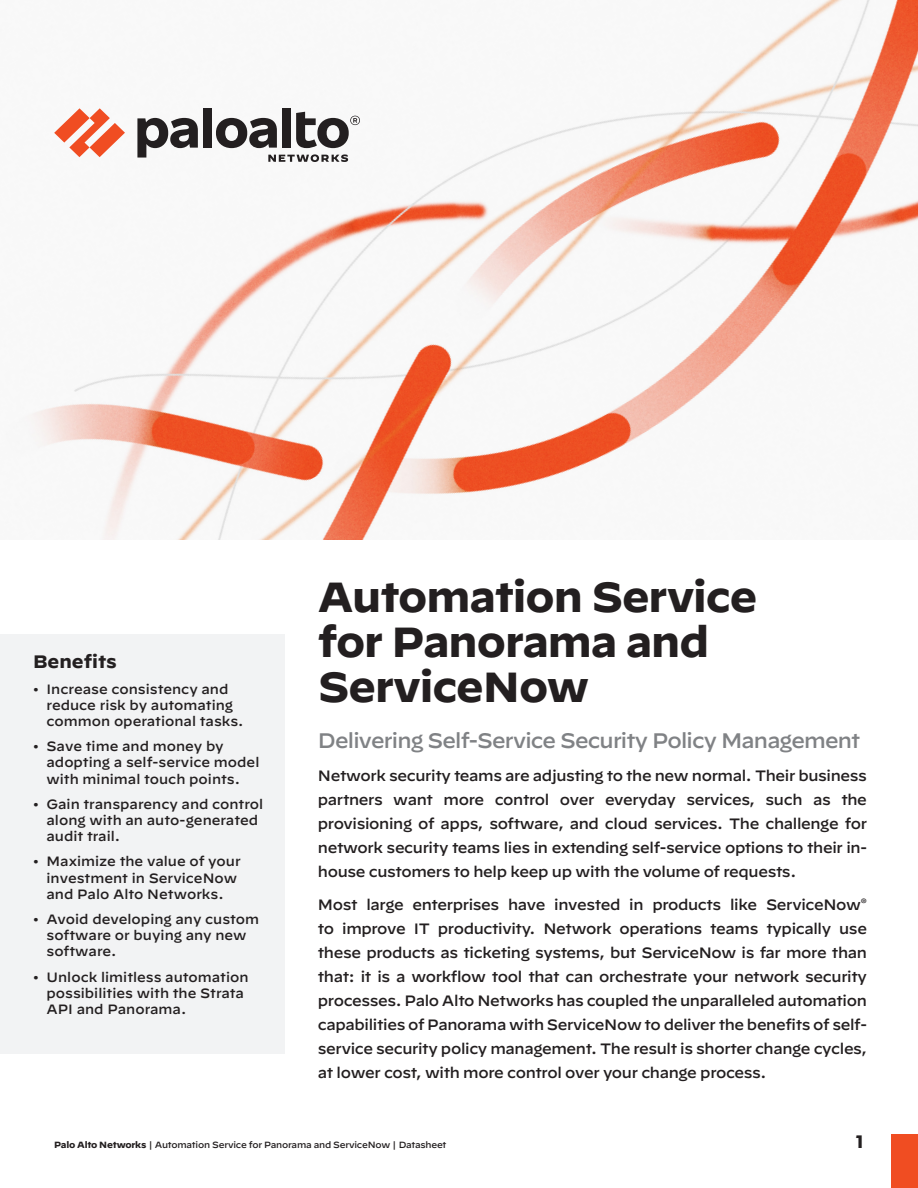
<style>
.page{position:relative;width:918px;height:1188px;background:#fff}
.page>*{position:absolute;margin:0;border:0;box-sizing:border-box;transform-origin:0 0}
.title-page-title{font:700 42px/45px "Decimal";letter-spacing:-.025em;color:#231f20}
.title-page-subtitle{font:500 21px "Decimal";letter-spacing:-.04em;color:#808285}
.title-page-sidebar-h{font:700 18px "Decimal";color:#231f20}
.title-page-intro-tex{font:500 15px/24px "Decimal";letter-spacing:-.025em;color:#231f20;text-align:justify}
.title-page-sidebar-b{font:500 13.5px/16.2px "Decimal";color:#231f20}
.t1{font:500 9px "Decimal";letter-spacing:-.025em;color:#231f20}
.s1{font-weight:700}
</style>
<div class="page">
<div style="left:891px;top:1134px;width:27px;height:54px;background:#f04d22"></div>
<img style="left:27px;top:0;width:891px;height:540px">
<svg style="left:54px;top:108px;width:71px;height:49px"></svg>
<div style="left:203px;top:108px;width:9px;height:40px;background:#231f20"></div>
<svg style="left:137px;top:118px;width:61px;height:40px"></svg>
<div style="left:282px;top:108px;width:9px;height:40px;background:#231f20"></div>
<svg style="left:296px;top:112px;width:64px;height:36px"></svg>
<svg style="left:216px;top:118px;width:61px;height:30px"></svg>
<svg style="left:268px;top:154px;width:80px;height:8px"></svg>
<div style="left:0;top:634px;width:285px;height:420px;background:#f2f3f4"></div>
<p class="title-page-sidebar-h" style="left:33px;top:652px;width:85px">Benefits</p>
<p class="title-page-sidebar-b" style="left:46px;top:679px;width:199px;text-indent:-14px">• Increase consistency and reduce risk by automating common operational tasks.</p>
<p class="title-page-sidebar-b" style="left:46px;top:736px;width:214px;text-indent:-14px">• Save time and money by adopting a self-service model with minimal touch points.</p>
<p class="title-page-sidebar-b" style="left:46px;top:794px;width:218px;text-indent:-14px">• Gain transparency and control along with an auto-generated audit trail.</p>
<p class="title-page-sidebar-b" style="left:46px;top:852px;width:196px;text-indent:-14px">• Maximize the value of your investment in ServiceNow and Palo Alto Networks.</p>
<p class="title-page-sidebar-b" style="left:46px;top:909px;width:214px;text-indent:-14px">• Avoid developing any custom software or buying any new software.</p>
<p class="title-page-sidebar-b" style="left:46px;top:967px;width:204px;text-indent:-14px">• Unlock limitless automation possibilities with the Strata<br>API and Panorama.</p>
<p class="title-page-title" style="left:318px;top:575px;width:441px">Automation Service for Panorama and<br>ServiceNow</p>
<p class="title-page-subtitle" style="left:318px;top:720px;width:544px">Delivering Self-Service Security Policy Management</p>
<p class="title-page-intro-tex" style="left:318px;top:761px;width:551px">Network security teams are adjusting to the new normal. Their business partners want more control over everyday services, such as the provisioning of apps, software, and cloud services. The challenge for network security teams lies in extending self-service options to their in&shy;house customers to help keep up with the volume of requests.</p>
<p class="title-page-intro-tex" style="left:318px;top:890px;width:551px">Most large enterprises have invested in products like ServiceNow<sup>® </sup>to improve IT productivity. Network operations teams typically use these products as ticketing systems, but ServiceNow is far more than that: it is a workflow tool that can orchestrate your network security processes. Palo Alto Networks has coupled the unparalleled automation capabilities of Panorama with ServiceNow to deliver the benefits of self&shy;service security policy management. The result is shorter change cycles, at lower cost, with more control over your change process.</p>
<p class="t1" style="left:54px;top:1137px;width:394px"><span class="s1">Palo Alto Networks</span> | Automation Service for Panorama and ServiceNow | Datasheet</p>
<p class="title-page-sidebar-h" style="left:856px;top:1132px;width:10px">1</p>
</div>
